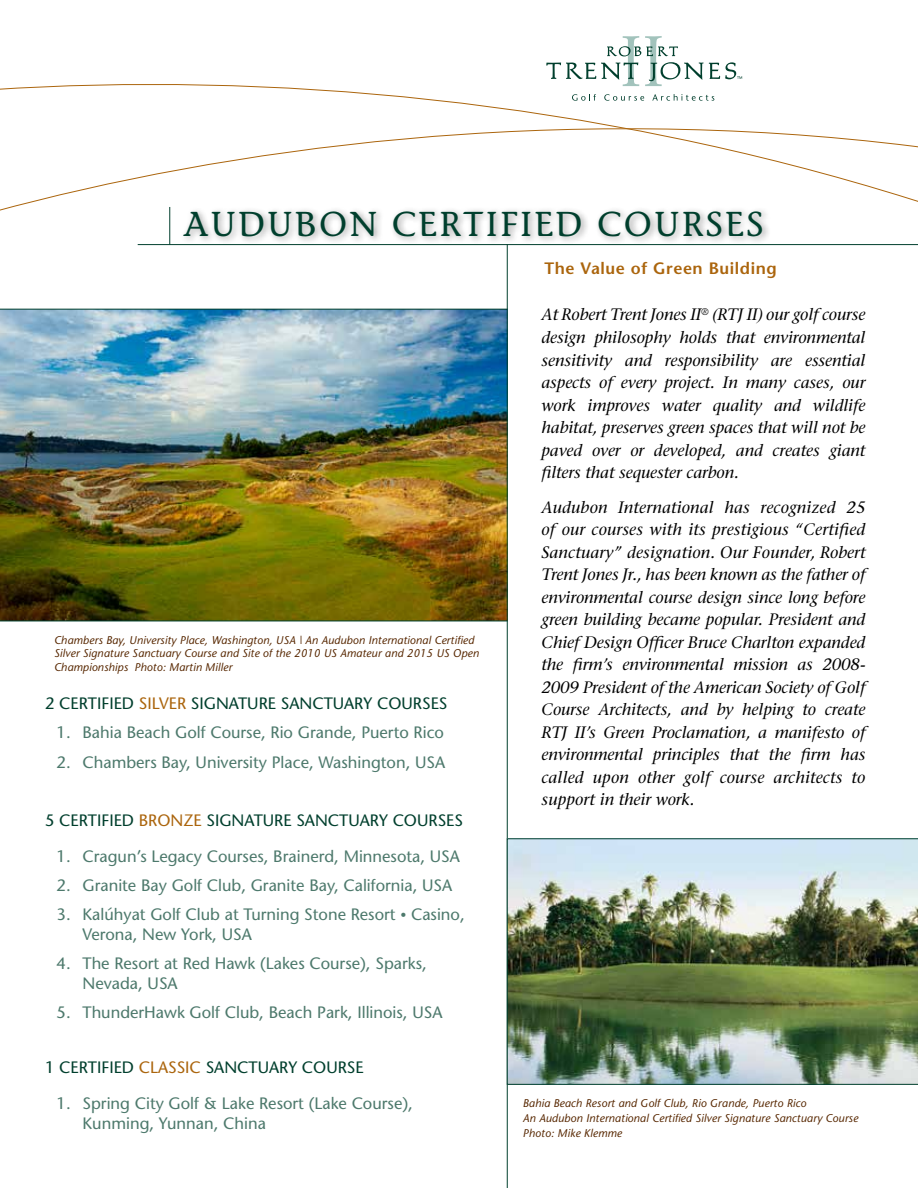
<style>
.page{position:relative;width:918px;height:1188px;background:#fff}
.page>*{position:absolute;margin:0;border:0;box-sizing:border-box;transform-origin:0 0}
.t1{font:34.5px "Stone Informal";letter-spacing:.07em;color:#003f2d}
.t2{font:italic 16.5px/22.5px "Stone Serif";letter-spacing:-.005em;color:#000;text-align:justify}
.t3{font:16.5px/19.5px "Stone Sans";color:#4d796c}
.t4{font:16.5px "Stone Sans";color:#003f2d}
.t5{font:600 16.5px "Stone Sans";letter-spacing:.035em;color:#ab650d}
.t6{font:italic 11.25px/13.5px "Stone Sans";letter-spacing:.01em;color:#572700}
.s1{color:#ab650d}
.s2{font-size:12px}
</style>
<div class="page">
<svg style="left:0;top:76px;width:743px;height:25px"></svg>
<svg style="left:0;top:101px;width:918px;height:111px"></svg>
<div style="left:179px;top:206px;width:592px;height:39px;background:#000;opacity:.4"></div>
<hr style="left:138px;top:244px;width:780px;height:1px;background:#003f2d">
<hr style="left:170px;top:207px;width:1px;height:38px;background:#003f2d">
<hr style="left:507px;top:244px;width:1px;height:944px;background:#003f2d">
<svg style="left:572px;top:94px;width:24px;height:7px"></svg>
<svg style="left:604px;top:94px;width:40px;height:7px"></svg>
<svg style="left:652px;top:94px;width:62px;height:7px"></svg>
<svg style="left:546px;top:36px;width:196px;height:50px"></svg>
<img style="left:0;top:309px;width:507px;height:312px">
<img style="left:507px;top:839px;width:411px;height:246px">
<h1 class="t1" style="left:183px;top:203px;width:582px">AUDUBON CERTIFIED COURSES</h1>
<p class="t6" style="left:54px;top:633px;width:427px">Chambers Bay, University Place, Washington, USA | An Audubon International Certified<br>Silver Signature Sanctuary Course and Site of the 2010 US Amateur and 2015 US Open<br>Championships Photo: Martin Miller</p>
<p class="t4" style="left:45px;top:693px;width:404px">2 CERTIFIED <span class="s1">SILVER</span> SIGNATURE SANCTUARY COURSES</p>
<p class="t3" style="left:57px;top:723px;width:389px">1. Bahia Beach Golf Course, Rio Grande, Puerto Rico</p>
<p class="t3" style="left:57px;top:752px;width:390px">2. Chambers Bay, University Place, Washington, USA</p>
<p class="t4" style="left:45px;top:810px;width:420px">5 CERTIFIED <span class="s1">BRONZE</span> SIGNATURE SANCTUARY COURSES</p>
<p class="t3" style="left:57px;top:846px;width:405px">1. Cragun’s Legacy Courses, Brainerd, Minnesota, USA</p>
<p class="t3" style="left:57px;top:876px;width:397px">2. Granite Bay Golf Club, Granite Bay, California, USA</p>
<p class="t3" style="left:83px;top:905px;width:384px;text-indent:-26px">3. Kalúhyat Golf Club at Turning Stone Resort <span class="s2">•</span> Casino,<br>Verona, New York, USA</p>
<p class="t3" style="left:83px;top:953px;width:346px;text-indent:-26px">4. The Resort at Red Hawk (Lakes Course), Sparks,<br>Nevada, USA</p>
<p class="t3" style="left:57px;top:1002px;width:387px">5. ThunderHawk Golf Club, Beach Park, Illinois, USA</p>
<p class="t4" style="left:45px;top:1057px;width:320px">1 CERTIFIED <span class="s1">CLASSIC</span> SANCTUARY COURSE</p>
<p class="t3" style="left:83px;top:1094px;width:332px;text-indent:-26px">1. Spring City Golf &amp; Lake Resort (Lake Course),<br>Kunming, Yunnan, China</p>
<p class="t5" style="left:544px;top:258px;width:234px">The Value of Green Building</p>
<p class="t2" style="left:541px;top:304px;width:326px">At Robert Trent Jones II<sup>®</sup> (RTJ II) our golf course design philosophy holds that environmental sensitivity and responsibility are essential aspects of every project. In many cases, our work improves water quality and wildlife habitat, preserves green spaces that will not be paved over or developed, and creates giant filters that sequester carbon.</p>
<p class="t2" style="left:541px;top:496px;width:326px">Audubon International has recognized 25 of our courses with its prestigious “Certified Sanctuary” designation. Our Founder, Robert Trent Jones Jr., has been known as the father of environmental course design since long before green building became popular. President and Chief Design Officer Bruce Charlton expanded the firm’s environmental mission as 2008- 2009 President of the American Society of Golf Course Architects, and by helping to create RTJ II’s Green Proclamation, a manifesto of environmental principles that the firm has called upon other golf course architects to support in their work.</p>
<p class="t6" style="left:523px;top:1095px;width:337px;line-height:15px">Bahia Beach Resort and Golf Club, Rio Grande, Puerto Rico<br>An Audubon International Certified Silver Signature Sanctuary Course<br>Photo: Mike Klemme</p>
</div>
